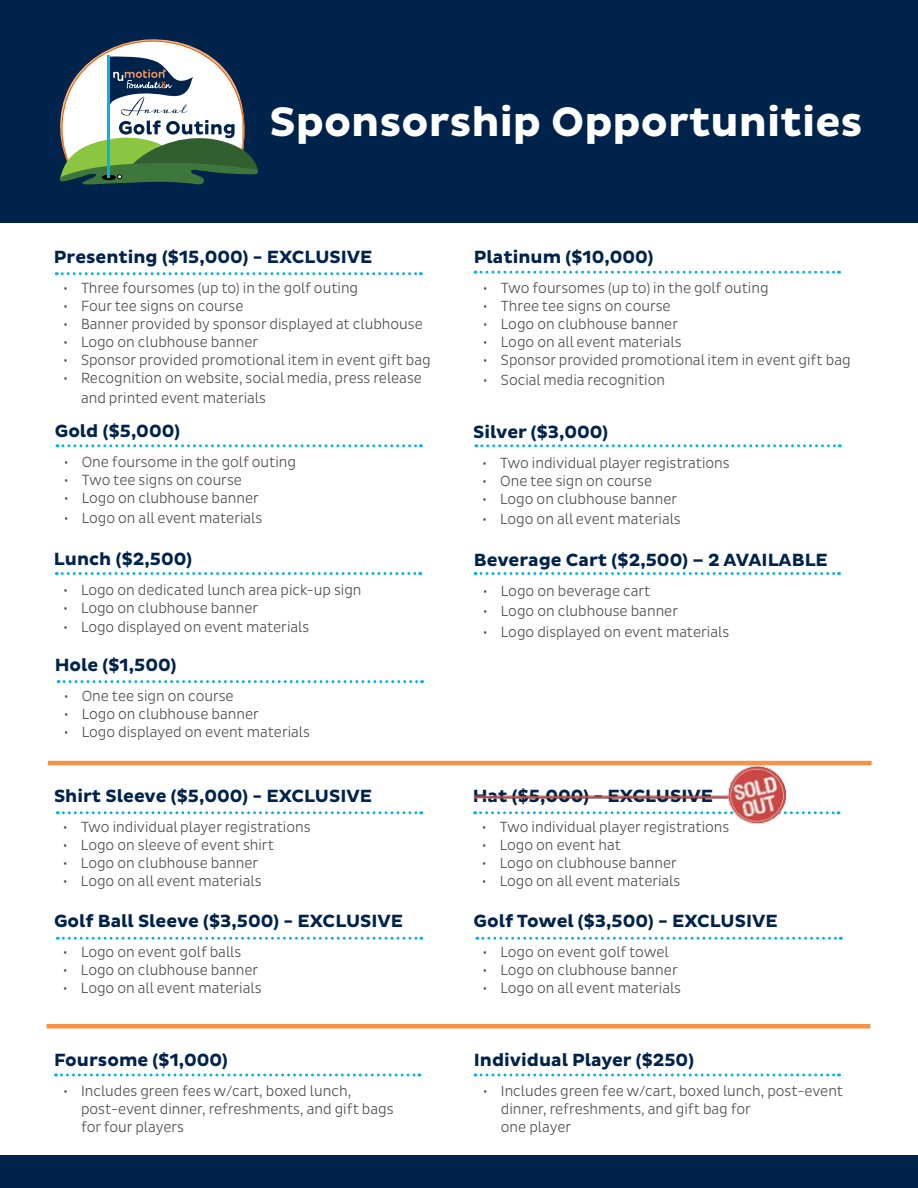
<style>
.page{position:relative;width:918px;height:1188px;background:#fff}
.page>*{position:absolute;margin:0;border:0;box-sizing:border-box;transform-origin:0 0}
.t1{font:700 42px "Pluto Sans";color:#fff}
.t2{font:700 18px "Pluto Sans";color:#00234b}
.t3{font:300 15px/18px "Pluto Sans Cond";color:#4d4d4f}
</style>
<div class="page">
<div style="left:0;top:0;width:918px;height:223px;background:#00234b"></div>
<svg style="left:59px;top:39px;width:199px;height:146px"></svg>
<div style="left:0;top:1156px;width:918px;height:32px;background:#00234b"></div>
<svg style="left:476px;top:444px;width:364px;height:3px"></svg>
<svg style="left:57px;top:444px;width:364px;height:3px"></svg>
<svg style="left:56px;top:272px;width:365px;height:3px"></svg>
<svg style="left:475px;top:271px;width:364px;height:3px"></svg>
<svg style="left:58px;top:680px;width:365px;height:3px"></svg>
<svg style="left:475px;top:572px;width:365px;height:3px"></svg>
<svg style="left:56px;top:572px;width:365px;height:3px"></svg>
<svg style="left:57px;top:811px;width:365px;height:3px"></svg>
<svg style="left:790px;top:811px;width:49px;height:3px"></svg>
<svg style="left:57px;top:937px;width:365px;height:3px"></svg>
<svg style="left:477px;top:937px;width:364px;height:3px"></svg>
<svg style="left:55px;top:1073px;width:365px;height:3px"></svg>
<svg style="left:475px;top:1073px;width:365px;height:3px"></svg>
<div style="left:47px;top:1024px;width:823px;height:5px;background:#f79147"></div>
<hr style="left:48px;top:761px;width:824px;height:4px;background:#f79147">
<img style="left:463px;top:760px;width:327px;height:64px">
<h1 class="t1" style="left:270px;top:104px;width:594px">Sponsorship Opportunities</h1>
<p class="t2" style="left:54px;top:249px;width:320px">Presenting ($15,000) - EXCLUSIVE</p>
<p class="t3" style="left:63px;top:280px;width:297px">• Three foursomes (up to) in the golf outing</p>
<p class="t3" style="left:63px;top:298px;width:182px">• Four tee signs on course</p>
<p class="t3" style="left:63px;top:316px;width:361px">• Banner provided by sponsor displayed at clubhouse</p>
<p class="t3" style="left:63px;top:334px;width:197px">• Logo on clubhouse banner</p>
<p class="t3" style="left:63px;top:352px;width:369px">• Sponsor provided promotional item in event gift bag</p>
<p class="t3" style="left:81px;top:369px;width:342px;line-height:19.8px;text-indent:-18px">• Recognition on website, social media, press release and printed event materials</p>
<p class="t2" style="left:55px;top:423px;width:127px">Gold ($5,000)</p>
<p class="t3" style="left:64px;top:454px;width:234px">• One foursome in the golf outing</p>
<p class="t3" style="left:64px;top:472px;width:180px">• Two tee signs on course</p>
<p class="t3" style="left:64px;top:490px;width:197px">• Logo on clubhouse banner</p>
<p class="t3" style="left:64px;top:510px;width:200px">• Logo on all event materials</p>
<p class="t2" style="left:54px;top:551px;width:140px">Lunch ($2,500)</p>
<p class="t3" style="left:63px;top:582px;width:300px">• Logo on dedicated lunch area pick-up sign</p>
<p class="t3" style="left:63px;top:600px;width:197px">• Logo on clubhouse banner</p>
<p class="t3" style="left:63px;top:620px;width:248px">• Logo displayed on event materials</p>
<p class="t2" style="left:55px;top:657px;width:123px">Hole ($1,500)</p>
<p class="t3" style="left:64px;top:688px;width:171px">• One tee sign on course</p>
<p class="t3" style="left:64px;top:706px;width:197px">• Logo on clubhouse banner</p>
<p class="t3" style="left:64px;top:724px;width:248px">• Logo displayed on event materials</p>
<p class="t2" style="left:54px;top:788px;width:320px">Shirt Sleeve ($5,000) - EXCLUSIVE</p>
<p class="t3" style="left:63px;top:819px;width:249px">• Two individual player registrations</p>
<p class="t3" style="left:63px;top:837px;width:212px">• Logo on sleeve of event shirt</p>
<p class="t3" style="left:63px;top:855px;width:197px">• Logo on clubhouse banner</p>
<p class="t3" style="left:63px;top:873px;width:200px">• Logo on all event materials</p>
<p class="t2" style="left:54px;top:913px;width:351px">Golf Ball Sleeve ($3,500) - EXCLUSIVE</p>
<p class="t3" style="left:63px;top:944px;width:180px">• Logo on event golf balls</p>
<p class="t3" style="left:63px;top:962px;width:197px">• Logo on clubhouse banner</p>
<p class="t3" style="left:63px;top:980px;width:200px">• Logo on all event materials</p>
<p class="t2" style="left:54px;top:1052px;width:175px">Foursome ($1,000)</p>
<p class="t3" style="left:81px;top:1083px;width:314px;text-indent:-18px">• Includes green fees w/cart, boxed lunch, post-event dinner, refreshments, and gift bags for four players</p>
<p class="t2" style="left:474px;top:249px;width:181px">Platinum ($10,000)</p>
<p class="t3" style="left:483px;top:280px;width:287px">• Two foursomes (up to) in the golf outing</p>
<p class="t3" style="left:483px;top:298px;width:189px">• Three tee signs on course</p>
<p class="t3" style="left:483px;top:316px;width:197px">• Logo on clubhouse banner</p>
<p class="t3" style="left:483px;top:334px;width:200px">• Logo on all event materials</p>
<p class="t3" style="left:483px;top:352px;width:369px">• Sponsor provided promotional item in event gift bag</p>
<p class="t3" style="left:483px;top:372px;width:184px">• Social media recognition</p>
<p class="t2" style="left:473px;top:424px;width:137px">Silver ($3,000)</p>
<p class="t3" style="left:482px;top:455px;width:249px">• Two individual player registrations</p>
<p class="t3" style="left:482px;top:473px;width:171px">• One tee sign on course</p>
<p class="t3" style="left:482px;top:491px;width:197px">• Logo on clubhouse banner</p>
<p class="t3" style="left:482px;top:511px;width:200px">• Logo on all event materials</p>
<p class="t2" style="left:474px;top:552px;width:355px">Beverage Cart ($2,500) – 2 AVAILABLE</p>
<p class="t3" style="left:483px;top:583px;width:169px">• Logo on beverage cart</p>
<p class="t3" style="left:483px;top:603px;width:197px">• Logo on clubhouse banner</p>
<p class="t3" style="left:483px;top:624px;width:248px">• Logo displayed on event materials</p>
<p class="t2" style="left:473px;top:788px;width:242px">Hat ($5,000) - EXCLUSIVE</p>
<p class="t3" style="left:482px;top:819px;width:249px">• Two individual player registrations</p>
<p class="t3" style="left:482px;top:837px;width:141px">• Logo on event hat</p>
<p class="t3" style="left:482px;top:855px;width:197px">• Logo on clubhouse banner</p>
<p class="t3" style="left:482px;top:873px;width:200px">• Logo on all event materials</p>
<p class="t2" style="left:474px;top:913px;width:306px">Golf Towel ($3,500) - EXCLUSIVE</p>
<p class="t3" style="left:483px;top:944px;width:188px">• Logo on event golf towel</p>
<p class="t3" style="left:483px;top:962px;width:197px">• Logo on clubhouse banner</p>
<p class="t3" style="left:483px;top:980px;width:200px">• Logo on all event materials</p>
<p class="t2" style="left:474px;top:1052px;width:222px">Individual Player ($250)</p>
<p class="t3" style="left:501px;top:1083px;width:344px;text-indent:-18px">• Includes green fee w/cart, boxed lunch, post-event dinner, refreshments, and gift bag for<br>one player</p>
</div>
